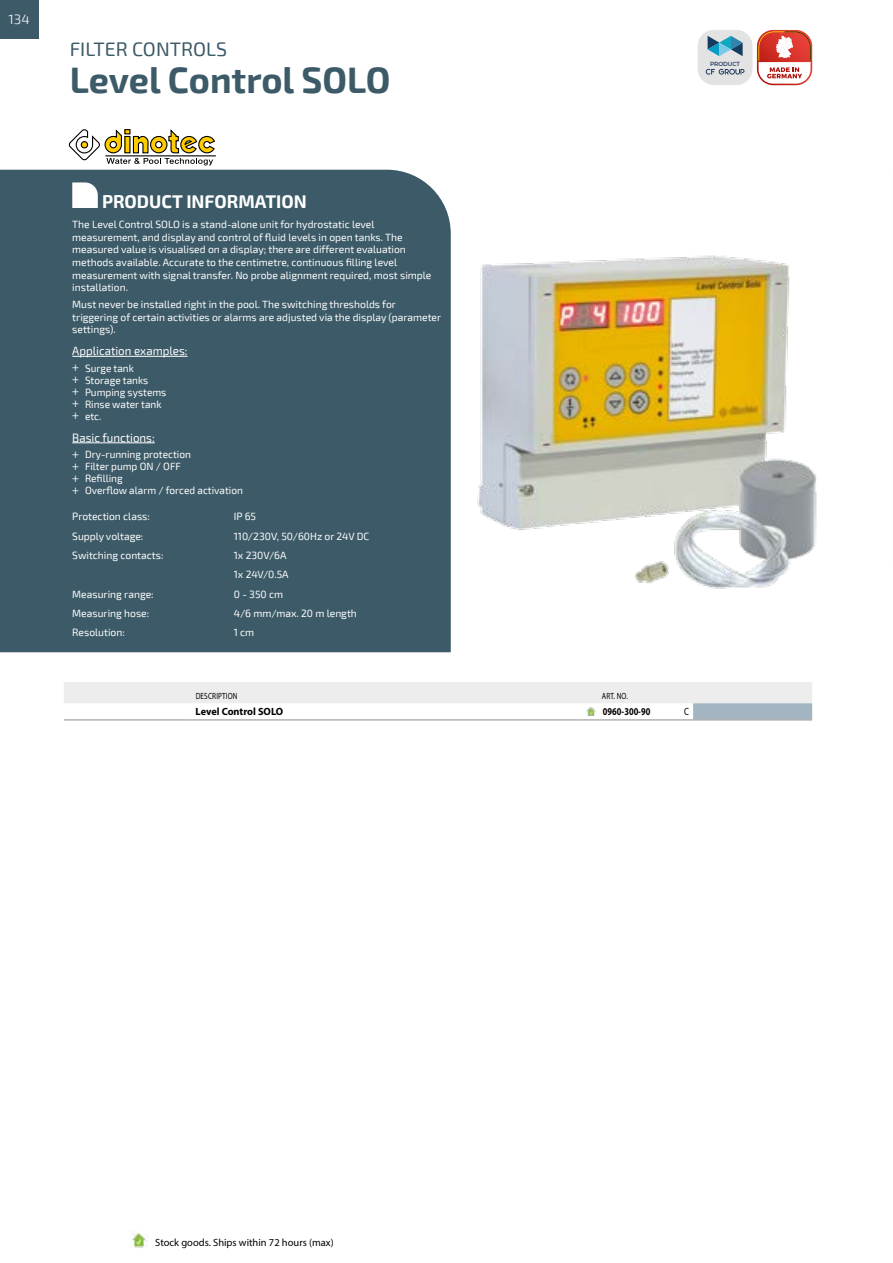
<style>
.page{position:relative;width:893px;height:1263px;background:#fff}
.page>*{position:absolute;margin:0;border:0;box-sizing:border-box;transform-origin:0 0}
.t1{font:700 36px "Exo 2";color:#3c5a67}
.t2{font:19.5px "Exo 2";color:#3c5a67}
.t3{font:700 18px "Exo 2";color:#fff}
.t4{font:300 13.5px "Exo 2";color:#fff}
.t5{font:12px "Exo 2";color:#fff;scale:.96 1}
.t6{font:10.5px/12.6px "Exo 2";color:#fff}
.t7{font:10.5px/12px "Exo 2";color:#fff;scale:.96 1}
.t8{font:10.5px "Myriad Pro";color:#000}
.t9{font:700 10.5px "Myriad Pro";color:#000}
.t10{font:700 10.5px "Myriad Pro";color:#000;scale:.8 1}
.t11{font:10.5px "Myriad Pro";color:#000;scale:.8 1}
.t12{font:9px "Myriad Pro";letter-spacing:.02em;color:#000;scale:.8 1}
.t13{font:6px "Montserrat";color:#1a345c}
.s1{font-family:"Myriad Pro";font-size:12px}
</style>
<div class="page">
<svg style="left:68px;top:129px;width:148px;height:36px"></svg>
<hr style="left:105px;top:156px;width:111px;height:1px;background:#000">
<div style="left:0;top:170px;width:451px;height:482px;background:#3c5a67"></div>
<svg style="left:72px;top:182px;width:26px;height:26px"></svg>
<hr style="left:72px;top:356px;width:116px;height:1px;background:#fff">
<hr style="left:72px;top:442px;width:83px;height:1px;background:#fff">
<svg style="left:64px;top:682px;width:748px;height:39px"></svg>
<div style="left:698px;top:30px;width:55px;height:55px;background:#e3e3e3;border-radius:16px"></div>
<svg style="left:706px;top:69px;width:38px;height:6px"></svg>
<svg style="left:708px;top:36px;width:35px;height:20px"></svg>
<svg style="left:757px;top:30px;width:55px;height:55px"></svg>
<img style="left:477px;top:255px;width:340px;height:334px">
<div style="left:0;top:0;width:38px;height:38px;background:#3c5a67"></div>
<img style="left:132px;top:1233px;width:15px;height:15px">
<p class="t4" style="left:9px;top:11px;width:22px">134</p>
<h2 class="t2" style="left:70px;top:38px;width:159px">FILTER CONTROLS</h2>
<h1 class="t1" style="left:70px;top:59px;width:322px">Level Control SOLO</h1>
<p class="t13" style="left:710px;top:59px;width:32px">PRODUCT</p>
<h3 class="t3" style="left:76px;top:191px;width:232px"><sup>+</sup> PRODUCT INFORMATION</h3>
<p class="t6" style="left:72px;top:218px;width:361px">The Level Control SOLO is a stand-alone unit for hydrostatic level measurement, and display and control of fluid levels in open tanks. The measured value is visualised on a display; there are different evaluation methods available. Accurate to the centimetre, continuous filling level measurement with signal transfer. No probe alignment required, most simple installation.</p>
<p class="t6" style="left:72px;top:298px;width:370px">Must never be installed right in the pool. The switching thresholds for triggering of certain activities or alarms are adjusted via the display (parameter settings).</p>
<p class="t5" style="left:72px;top:344px;width:122px">Application examples:</p>
<p class="t7" style="left:72px;top:362px;width:100px"><span class="s1">+</span> Surge tank<br><span class="s1">+</span> Storage tanks<br><span class="s1">+</span> Pumping systems <span class="s1">+</span> Rinse water tank <span class="s1">+</span> etc.</p>
<p class="t5" style="left:72px;top:431px;width:87px">Basic functions:</p>
<p class="t7" style="left:72px;top:449px;width:179px"><span class="s1">+</span> Dry-running protection<br><span class="s1">+</span> Filter pump ON / OFF<br><span class="s1">+</span> Refilling<br><span class="s1">+</span> Overflow alarm / forced activation</p>
<p class="t6" style="left:72px;top:510px;width:79px">Protection class:</p>
<p class="t6" style="left:234px;top:510px;width:24px">IP 65</p>
<p class="t6" style="left:72px;top:530px;width:73px">Supply voltage:</p>
<p class="t6" style="left:234px;top:530px;width:137px">110/230V, 50/60Hz or 24V DC</p>
<p class="t6" style="left:72px;top:549px;width:93px">Switching contacts:</p>
<p class="t6" style="left:234px;top:546px;width:56px;line-height:19.4px">1x 230V/6A<br>1x 24V/0.5A</p>
<p class="t6" style="left:72px;top:588px;width:83px">Measuring range:</p>
<p class="t6" style="left:234px;top:588px;width:51px">0 - 350 cm</p>
<p class="t6" style="left:72px;top:607px;width:78px">Measuring hose:</p>
<p class="t6" style="left:234px;top:607px;width:125px">4/6 mm/max. 20 m length</p>
<p class="t6" style="left:72px;top:627px;width:54px">Resolution:</p>
<p class="t6" style="left:234px;top:627px;width:22px">1 cm</p>
<p class="t12" style="left:196px;top:690px;width:54px">DESCRIPTION</p>
<p class="t12" style="left:602px;top:690px;width:34px">ART. NO.</p>
<p class="t9" style="left:196px;top:705px;width:89px">Level Control SOLO</p>
<p class="t10" style="left:603px;top:705px;width:61px">0960-300-90</p>
<p class="t11" style="left:684px;top:705px;width:8px">C</p>
<p class="t8" style="left:155px;top:1236px;width:180px">Stock goods. Ships within 72 hours (max)</p>
</div>
